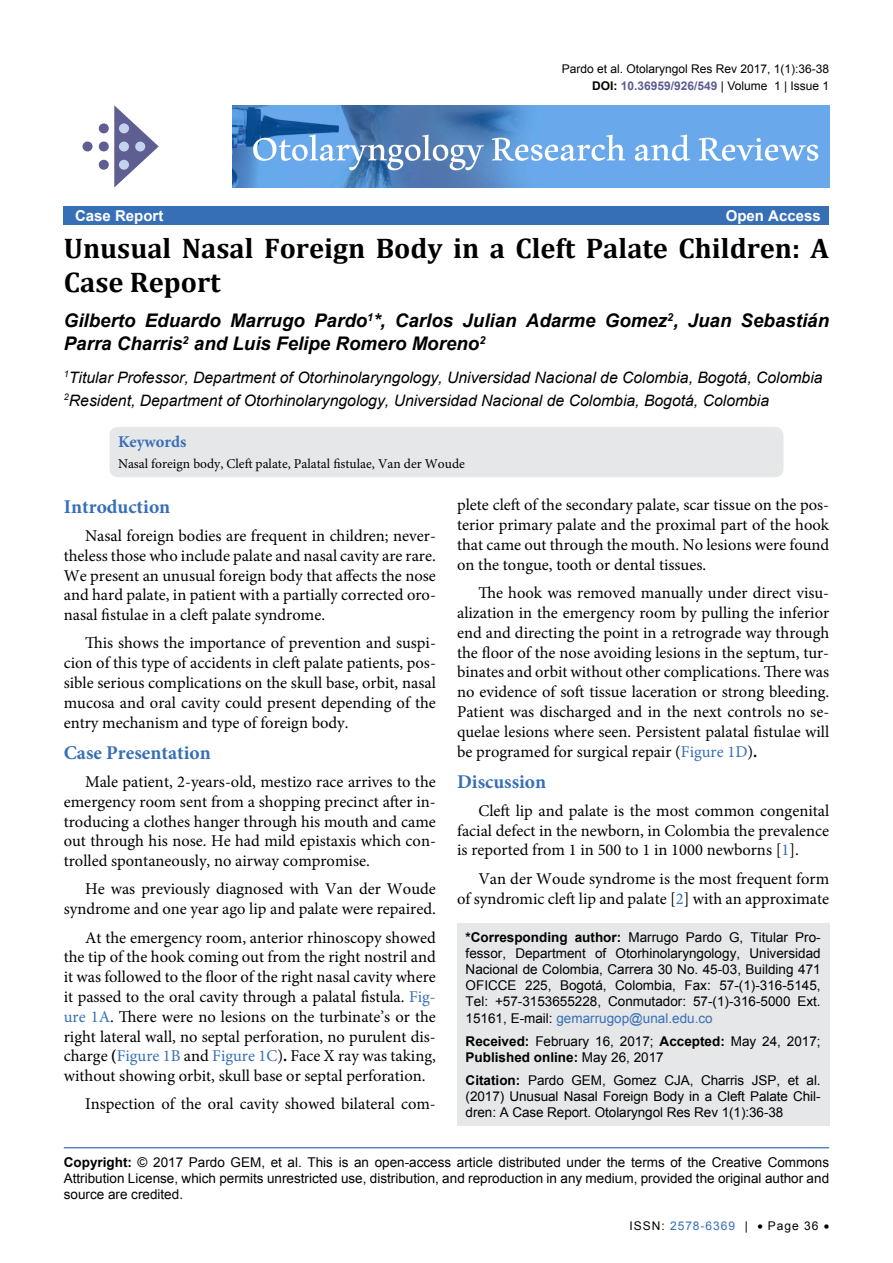
<style>
.page{position:relative;width:893px;height:1263px;background:#fff}
.page>*{position:absolute;margin:0;border:0;box-sizing:border-box;transform-origin:0 0}
.t1{font:57px "Aldhabi";color:#fff}
.t2{font:700 28.5px/34.2px "Cambria";color:#000}
.t3{font:700 19.5px "Minion Pro";color:#376fb7}
.t4{font:italic 700 18.75px/22.5px "Arial";color:#000}
.t5{font:16.5px/19.8px "Minion Pro";color:#000;text-align:justify}
.t6{font:700 16.5px "Minion Pro";color:#376fb7}
.t7{font:italic 15.75px/23.1px "Arial";color:#000}
.t8{font:700 15px "Arial";color:#fff}
.t9{font:13.5px/16.2px "Arial";color:#000;text-align:justify}
.t10{font:13.5px "Minion Pro";color:#000}
.t11{font:12px "Arial";color:#000}
.t12{font:700 12px "Arial";color:#5e5f93}
.t13{font:12px "Arial";letter-spacing:.08em;color:#376fb7}
.s1{color:#000}
.s2{font-weight:400;color:#000}
.s3{color:#376fb7}
.s4{font-weight:700}
</style>
<div class="page">
<div style="left:457px;top:923px;width:372px;height:203px;background:#e6e7e8"></div>
<hr style="left:64px;top:1147px;width:765px;height:1px;background:#376fb7">
<div style="left:64px;top:207px;width:765px;height:18px;background:#376fb7"></div>
<img style="left:233px;top:106px;width:596px;height:82px">
<svg style="left:114px;top:105px;width:45px;height:83px"></svg>
<div style="left:99px;top:123px;width:10px;height:10px;background:#5e5e92;border-radius:50%"></div>
<div style="left:83px;top:141px;width:10px;height:10px;background:#5e5e92;border-radius:50%"></div>
<div style="left:99px;top:141px;width:10px;height:10px;background:#5e5e92;border-radius:50%"></div>
<div style="left:119px;top:142px;width:10px;height:9px;background:#c3d3ee;border-radius:50%"></div>
<div style="left:135px;top:142px;width:10px;height:9px;background:#c3d3ee;border-radius:50%"></div>
<div style="left:119px;top:160px;width:10px;height:10px;background:#c3d3ee;border-radius:50%"></div>
<div style="left:119px;top:123px;width:10px;height:10px;background:#c3d3ee;border-radius:50%"></div>
<div style="left:99px;top:160px;width:10px;height:10px;background:#5e5e92;border-radius:50%"></div>
<div style="left:109px;top:427px;width:674px;height:50px;background:#e6e7e8;border-radius:9px"></div>
<p class="t11" style="left:562px;top:60px;width:269px">Pardo et al. Otolaryngol Res Rev 2017, 1(1):36-38</p>
<p class="t12" style="left:592px;top:78px;width:239px"><span class="s1">DOI:</span> 10.36959/926/549 <span class="s2">| Volume 1 | Issue 1</span></p>
<h1 class="t1" style="left:252px;top:100px;width:569px">Otolaryngology Research and Reviews</h1>
<p class="t8" style="left:75px;top:206px;width:90px">Case Report</p>
<p class="t8" style="left:726px;top:206px;width:97px">Open Access</p>
<h2 class="t2" style="left:64px;top:230px;width:767px">Unusual Nasal Foreign Body in a Cleft Palate Children: A<br>Case Report</h2>
<p class="t4" style="left:64px;top:310px;width:767px">Gilberto Eduardo Marrugo Pardo<sup>1</sup>*, Carlos Julian Adarme Gomez<sup>2</sup>, Juan Sebastián<br>Parra Charris<sup>2</sup> and Luis Felipe Romero Moreno<sup>2</sup></p>
<p class="t7" style="left:64px;top:366px;width:760px"><sup>1</sup>Titular Professor, Department of Otorhinolaryngology, Universidad Nacional de Colombia, Bogotá, Colombia<br><sup>2</sup>Resident, Department of Otorhinolaryngology, Universidad Nacional de Colombia, Bogotá, Colombia</p>
<p class="t6" style="left:118px;top:431px;width:70px">Keywords</p>
<p class="t10" style="left:118px;top:455px;width:348px">Nasal foreign body, Cleft palate, Palatal fistulae, Van der Woude</p>
<p class="t3" style="left:64px;top:493px;width:108px">Introduction</p>
<p class="t5" style="left:64px;top:526px;width:374px;text-indent:21px">Nasal foreign bodies are frequent in children; never&shy;theless those who include palate and nasal cavity are rare.<br>We present an unusual foreign body that affects the nose and hard palate, in patient with a partially corrected oro&shy;nasal fistulae in a cleft palate syndrome.</p>
<p class="t5" style="left:64px;top:633px;width:374px;text-indent:21px">This shows the importance of prevention and suspi&shy;cion of this type of accidents in cleft palate patients, pos&shy;sible serious complications on the skull base, orbit, nasal mucosa and oral cavity could present depending of the entry mechanism and type of foreign body.</p>
<p class="t3" style="left:64px;top:739px;width:148px">Case Presentation</p>
<p class="t5" style="left:64px;top:772px;width:374px;text-indent:21px">Male patient, 2-years-old, mestizo race arrives to the emergency room sent from a shopping precinct after in&shy;troducing a clothes hanger through his mouth and came out through his nose. He had mild epistaxis which con&shy;trolled spontaneously, no airway compromise.</p>
<p class="t5" style="left:64px;top:879px;width:374px;text-align:right">He was previously diagnosed with Van der Woude syndrome and one year ago lip and palate were repaired.</p>
<p class="t5" style="left:64px;top:927px;width:374px;text-indent:21px">At the emergency room, anterior rhinoscopy showed the tip of the hook coming out from the right nostril and it was followed to the floor of the right nasal cavity where it passed to the oral cavity through a palatal fistula. <span class="s3">Fig&shy;ure 1A</span>. There were no lesions on the turbinate’s or the right lateral wall, no septal perforation, no purulent dis&shy;charge <span class="s4">(</span><span class="s3">Figure 1B</span> and <span class="s3">Figure 1C</span>)<span class="s4">.</span> Face X ray was taking, without showing orbit, skull base or septal perforation.</p>
<p class="t5" style="left:85px;top:1094px;width:352px">Inspection of the oral cavity showed bilateral com-</p>
<p class="t5" style="left:457px;top:495px;width:374px">plete cleft of the secondary palate, scar tissue on the pos&shy;terior primary palate and the proximal part of the hook that came out through the mouth. No lesions were found on the tongue, tooth or dental tissues.</p>
<p class="t5" style="left:457px;top:583px;width:374px;text-indent:21px">The hook was removed manually under direct visu&shy;alization in the emergency room by pulling the inferior end and directing the point in a retrograde way through the floor of the nose avoiding lesions in the septum, tur&shy;binates and orbit without other complications. There was no evidence of soft tissue laceration or strong bleeding.<br>Patient was discharged and in the next controls no se&shy;quelae lesions where seen. Persistent palatal fistulae will be programed for surgical repair (<span class="s3">Figure 1D</span>)<span class="s4">.</span></p>
<p class="t3" style="left:457px;top:768px;width:91px">Discussion</p>
<p class="t5" style="left:457px;top:801px;width:374px;text-indent:21px">Cleft lip and palate is the most common congenital facial defect in the newborn, in Colombia the prevalence is reported from 1 in 500 to 1 in 1000 newborns [<span class="s3">1</span>].</p>
<p class="t5" style="left:457px;top:869px;width:374px;text-align:right">Van der Woude syndrome is the most frequent form<br>of syndromic cleft lip and palate [<span class="s3">2</span>] with an approximate</p>
<p class="t9" style="left:466px;top:929px;width:357px"><span class="s4">*Corresponding author:</span> Marrugo Pardo G, Titular Pro&shy;fessor, Department of Otorhinolaryngology, Universidad Nacional de Colombia, Carrera 30 No. 45-03, Building 471<br>OFICCE 225, Bogotá, Colombia, Fax: 57-(1)-316-5145, Tel: +57-3153655228, Conmutador: 57-(1)-316-5000 Ext.<br>15161, E-mail: <span class="s3">gemarrugop@unal.edu.co</span></p>
<p class="t9" style="left:466px;top:1033px;width:357px"><span class="s4">Received:</span> February 16, 2017; <span class="s4">Accepted:</span> May 24, 2017;<br><span class="s4">Published online:</span> May 26, 2017</p>
<p class="t9" style="left:466px;top:1072px;width:357px"><span class="s4">Citation:</span> Pardo GEM, Gomez CJA, Charris JSP, et al. (2017) Unusual Nasal Foreign Body in a Cleft Palate Chil&shy;dren: A Case Report. Otolaryngol Res Rev 1(1):36-38</p>
<p class="t9" style="left:64px;top:1154px;width:767px"><span class="s4">Copyright:</span> © 2017 Pardo GEM, et al. This is an open-access article distributed under the terms of the Creative Commons Attribution License, which permits unrestricted use, distribution, and reproduction in any medium, provided the original author and source are credited.</p>
<p class="t13" style="left:630px;top:1217px;width:120px"><span class="s1">ISSN:</span> 2578-6369 <span class="s1">|</span></p>
<p class="t11" style="left:757px;top:1218px;width:73px">• Page 36 •</p>
</div>
